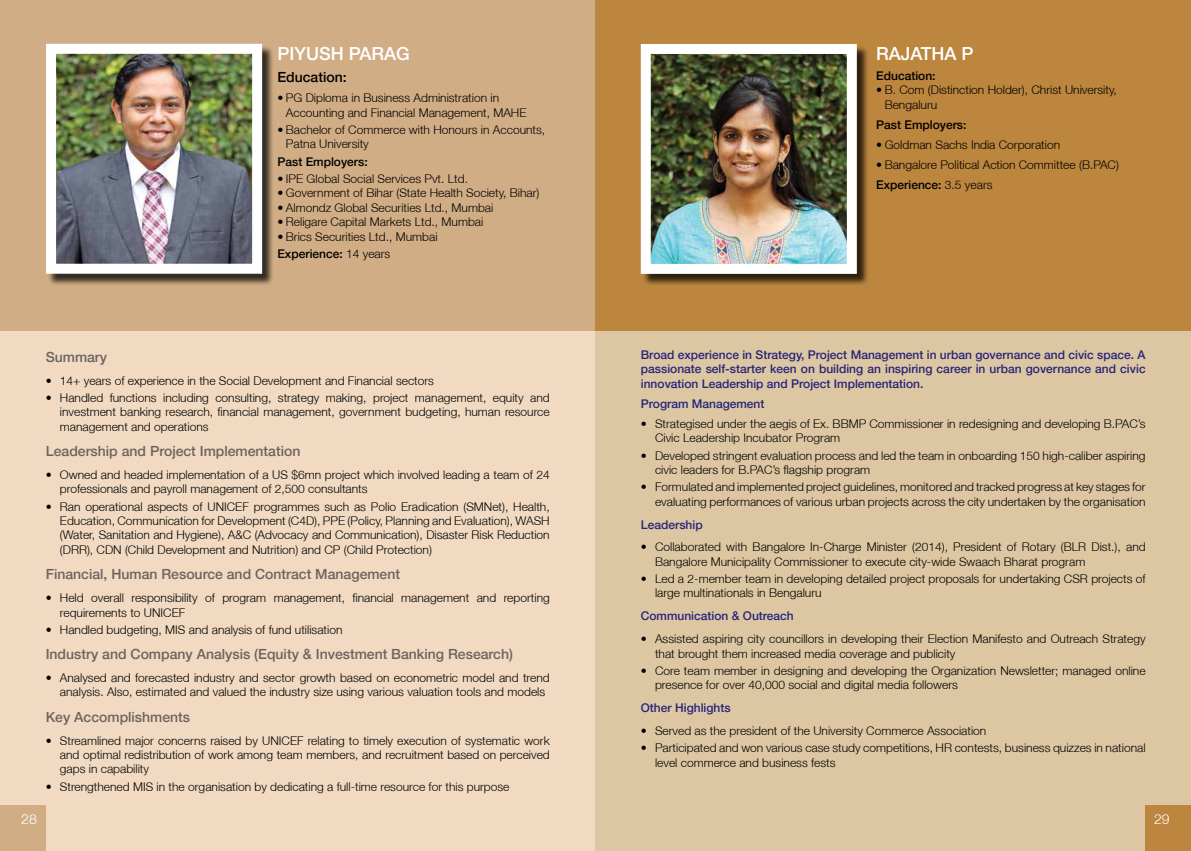
<style>
.page{position:relative;width:1191px;height:851px;background:#fff}
.page>*{position:absolute;margin:0;border:0;box-sizing:border-box;transform-origin:0 0}
.t1{font:500 18px "Helvetica Neue LT";color:#fff}
.t2{font:500 14px "Helvetica Neue LT";color:#6c6361}
.t3{font:500 14px "Helvetica Neue LT";color:#000}
.t4{font:300 14px "Helvetica Neue LT";color:#fff}
.t5{font:300 12px/14.4px "Helvetica Neue LT";color:#000}
.t6{font:500 12px/14.4px "Helvetica Neue LT";color:#26247b;text-align:justify}
.t7{font:500 12px "Helvetica Neue LT";color:#000}
.s1{font-weight:500}
</style>
<div class="page">
<div style="left:0;top:323px;width:595px;height:527px;background:#f1dac1"></div>
<div style="left:0;top:0;width:595px;height:330px;background:#d1ad85"></div>
<div style="left:48px;top:45px;width:226px;height:241px;background:#000;opacity:.75"></div>
<img style="left:57px;top:55px;width:194px;height:208px">
<div style="left:46px;top:44px;width:216px;height:230px;border:10px solid #fff"></div>
<div style="left:595px;top:300px;width:596px;height:550px;background:#ddc7a2"></div>
<div style="left:595px;top:0;width:596px;height:330px;background:#bc863f"></div>
<div style="left:642px;top:45px;width:227px;height:241px;background:#000;opacity:.75"></div>
<img style="left:652px;top:55px;width:194px;height:208px">
<div style="left:641px;top:44px;width:216px;height:230px;border:10px solid #fff"></div>
<div style="left:1145px;top:805px;width:46px;height:45px;background:#bc863f"></div>
<div style="left:0;top:805px;width:45px;height:45px;background:#d1ad85"></div>
<h1 class="t1" style="left:277px;top:43px;width:134px">PIYUSH PARAG</h1>
<p class="t3" style="left:277px;top:69px;width:71px">Education:</p>
<p class="t5" style="left:286px;top:91px;width:242px;text-indent:-9px">• PG Diploma in Business Administration in<br>Accounting and Financial Management, MAHE</p>
<p class="t5" style="left:286px;top:122px;width:261px;text-indent:-9px">• Bachelor of Commerce with Honours in Accounts,<br>Patna University</p>
<p class="t7" style="left:277px;top:154px;width:92px">Past Employers:</p>
<p class="t5" style="left:277px;top:171px;width:192px">• IPE Global Social Services Pvt. Ltd.</p>
<p class="t5" style="left:277px;top:185px;width:263px">• Government of Bihar (State Health Society, Bihar)</p>
<p class="t5" style="left:277px;top:200px;width:217px">• Almondz Global Securities Ltd., Mumbai</p>
<p class="t5" style="left:277px;top:214px;width:207px">• Religare Capital Markets Ltd., Mumbai</p>
<p class="t5" style="left:277px;top:227px;width:162px;line-height:17.2px">• Brics Securities Ltd., Mumbai<br><span class="s1">Experience:</span> 14 years</p>
<p class="t2" style="left:46px;top:348px;width:63px">Summary</p>
<p class="t5" style="left:46px;top:373px;width:390px">• 14+ years of experience in the Social Development and Financial sectors</p>
<p class="t5" style="left:60px;top:390px;width:491px;text-align:justify;text-indent:-14px">• Handled functions including consulting, strategy making, project management, equity and investment banking research, financial management, government budgeting, human resource management and operations</p>
<p class="t2" style="left:46px;top:442px;width:256px">Leadership and Project Implementation</p>
<p class="t5" style="left:60px;top:467px;width:491px;text-indent:-14px">• Owned and headed implementation of a US $6mn project which involved leading a team of 24 professionals and payroll management of 2,500 consultants</p>
<p class="t5" style="left:60px;top:499px;width:491px;text-align:justify;text-indent:-14px">• Ran operational aspects of UNICEF programmes such as Polio Eradication (SMNet), Health, Education, Communication for Development (C4D), PPE (Policy, Planning and Evaluation), WASH (Water, Sanitation and Hygiene), A&amp;C (Advocacy and Communication), Disaster Risk Reduction (DRR), CDN (Child Development and Nutrition) and CP (Child Protection)</p>
<p class="t2" style="left:46px;top:565px;width:356px">Financial, Human Resource and Contract Management</p>
<p class="t5" style="left:60px;top:590px;width:491px;text-indent:-14px">• Held overall responsibility of program management, financial management and reporting requirements to UNICEF</p>
<p class="t5" style="left:46px;top:622px;width:298px">• Handled budgeting, MIS and analysis of fund utilisation</p>
<p class="t2" style="left:46px;top:645px;width:469px">Industry and Company Analysis (Equity &amp; Investment Banking Research)</p>
<p class="t5" style="left:60px;top:670px;width:491px;text-indent:-14px">• Analysed and forecasted industry and sector growth based on econometric model and trend analysis. Also, estimated and valued the industry size using various valuation tools and models</p>
<p class="t2" style="left:46px;top:708px;width:146px">Key Accomplishments</p>
<p class="t5" style="left:60px;top:732px;width:491px;text-align:justify;text-indent:-14px">• Streamlined major concerns raised by UNICEF relating to timely execution of systematic work and optimal redistribution of work among team members, and recruitment based on perceived gaps in capability</p>
<p class="t5" style="left:46px;top:778px;width:465px">• Strengthened MIS in the organisation by dedicating a full-time resource for this purpose</p>
<h1 class="t1" style="left:876px;top:43px;width:99px">RAJATHA P</h1>
<p class="t7" style="left:876px;top:68px;width:61px">Education:</p>
<p class="t5" style="left:884px;top:82px;width:234px;text-indent:-9px">• B. Com (Distinction Holder), Christ University,<br>Bengaluru</p>
<p class="t7" style="left:876px;top:117px;width:92px">Past Employers:</p>
<p class="t5" style="left:876px;top:137px;width:185px">• Goldman Sachs India Corporation</p>
<p class="t5" style="left:876px;top:154px;width:244px;line-height:20.1px">• Bangalore Political Action Committee (B.PAC)<br><span class="s1">Experience:</span> 3.5 years</p>
<p class="t6" style="left:641px;top:347px;width:506px">Broad experience in Strategy, Project Management in urban governance and civic space. A passionate self-starter keen on building an inspiring career in urban governance and civic innovation Leadership and Project Implementation.</p>
<p class="t6" style="left:641px;top:396px;width:125px">Program Management</p>
<p class="t5" style="left:655px;top:416px;width:492px;text-indent:-14px">• Strategised under the aegis of Ex. BBMP Commissioner in redesigning and developing B.PAC’s<br>Civic Leadership Incubator Program</p>
<p class="t5" style="left:655px;top:447px;width:492px;text-indent:-14px">• Developed stringent evaluation process and led the team in onboarding 150 high-caliber aspiring civic leaders for B.PAC’s flagship program</p>
<p class="t5" style="left:641px;top:479px;width:506px;text-align:right">• Formulated and implemented project guidelines, monitored and tracked progress at key stages for evaluating performances of various urban projects across the city undertaken by the organisation</p>
<p class="t6" style="left:641px;top:517px;width:63px">Leadership</p>
<p class="t5" style="left:655px;top:539px;width:492px;text-indent:-14px">• Collaborated with Bangalore In-Charge Minister (2014), President of Rotary (BLR Dist.), and<br>Bangalore Municipality Commissioner to execute city-wide Swaach Bharat program</p>
<p class="t5" style="left:655px;top:571px;width:492px;text-indent:-14px">• Led a 2-member team in developing detailed project proposals for undertaking CSR projects of large multinationals in Bengaluru</p>
<p class="t6" style="left:641px;top:608px;width:154px">Communication &amp; Outreach</p>
<p class="t5" style="left:655px;top:631px;width:492px;text-indent:-14px">• Assisted aspiring city councillors in developing their Election Manifesto and Outreach Strategy that brought them increased media coverage and publicity</p>
<p class="t5" style="left:655px;top:663px;width:492px;text-indent:-14px">• Core team member in designing and developing the Organization Newsletter; managed online presence for over 40,000 social and digital media followers</p>
<p class="t6" style="left:641px;top:700px;width:91px">Other Highlights</p>
<p class="t5" style="left:641px;top:723px;width:347px">• Served as the president of the University Commerce Association</p>
<p class="t5" style="left:655px;top:740px;width:492px;text-indent:-14px">• Participated and won various case study competitions, HR contests, business quizzes in national level commerce and business fests</p>
<p class="t4" style="left:21px;top:810px;width:17px">28</p>
<p class="t4" style="left:1154px;top:810px;width:17px">29</p>
</div>
